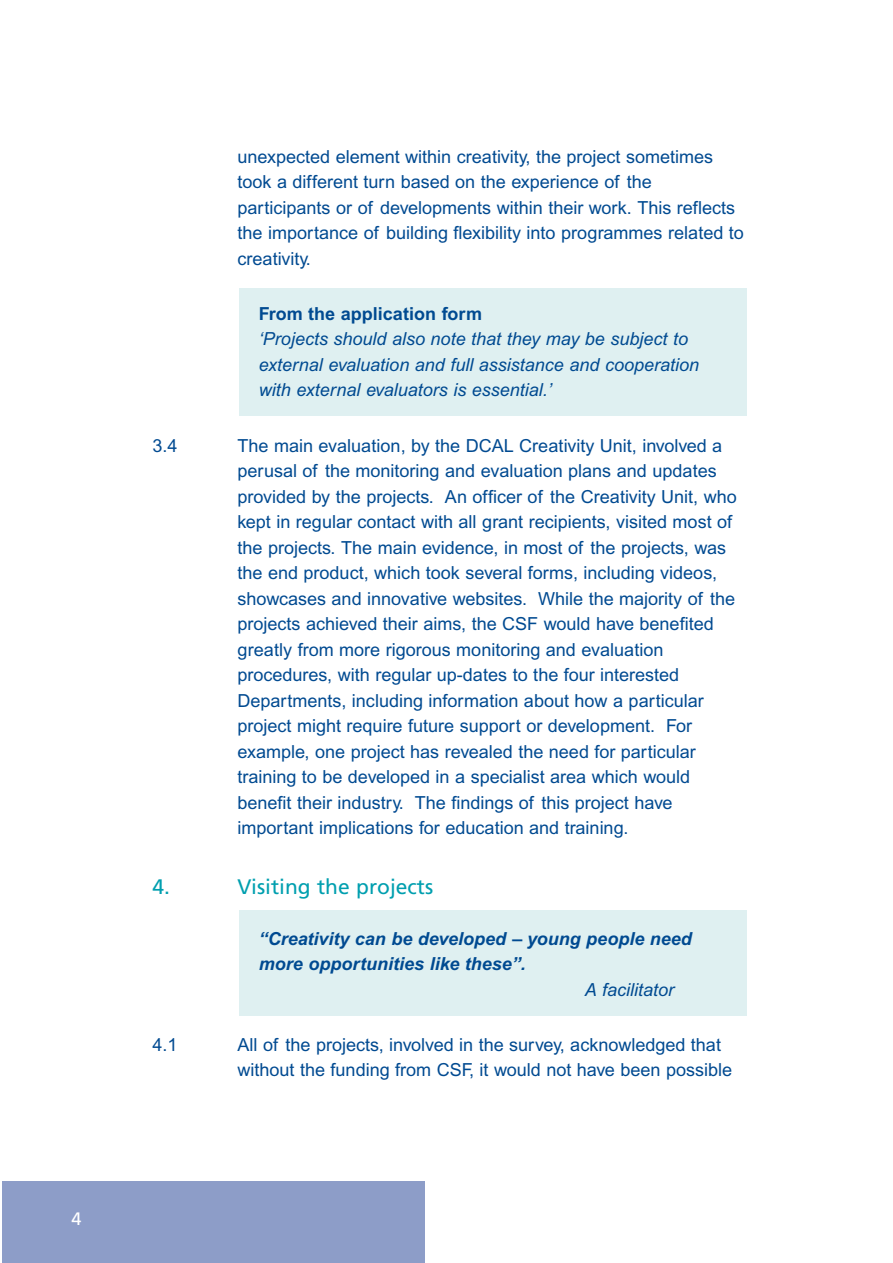
<style>
.page{position:relative;width:893px;height:1263px;background:#fff}
.page>*{position:absolute;margin:0;border:0;box-sizing:border-box;transform-origin:0 0}
.t1{font:21px "Frutiger";color:#009faf}
.t2{font:18px/25.5px "Arial";color:#004a91}
.t3{font:italic 18px/25.5px "Arial";color:#004a91}
.t4{font:italic 700 18px/25.5px "Arial";color:#004a91}
.t5{font:700 18px "Arial";color:#004a91}
.t6{font:18px "Frutiger";color:#fff}
</style>
<div class="page">
<div style="left:239px;top:288px;width:507px;height:128px;background:#dff0f1"></div>
<div style="left:239px;top:911px;width:507px;height:105px;background:#dff0f1"></div>
<div style="left:2px;top:1181px;width:422px;height:81px;background:#8d9dc8"></div>
<p class="t6" style="left:71px;top:1212px;width:12px">4</p>
<p class="t2" style="left:237px;top:145px;width:508px">unexpected element within creativity, the project sometimes took a different turn based on the experience of the participants or of developments within their work. This reflects the importance of building flexibility into programmes related to creativity.</p>
<p class="t5" style="left:259px;top:307px;width:225px">From the application form</p>
<p class="t3" style="left:259px;top:328px;width:442px">‘Projects should also note that they may be subject to external evaluation and full assistance and cooperation with external evaluators is essential.’</p>
<p class="t2" style="left:152px;top:435px;width:27px">3.4</p>
<p class="t2" style="left:237px;top:435px;width:500px">The main evaluation, by the DCAL Creativity Unit, involved a perusal of the monitoring and evaluation plans and updates provided by the projects. An officer of the Creativity Unit, who kept in regular contact with all grant recipients, visited most of the projects. The main evidence, in most of the projects, was the end product, which took several forms, including videos, showcases and innovative websites. While the majority of the projects achieved their aims, the CSF would have benefited greatly from more rigorous monitoring and evaluation procedures, with regular up-dates to the four interested Departments, including information about how a particular project might require future support or development. For example, one project has revealed the need for particular training to be developed in a specialist area which would benefit their industry. The findings of this project have important implications for education and training.</p>
<p class="t1" style="left:152px;top:878px;width:19px">4.</p>
<p class="t1" style="left:237px;top:878px;width:197px">Visiting the projects</p>
<p class="t4" style="left:259px;top:928px;width:434px">“Creativity can be developed – young people need more opportunities like these”.</p>
<p class="t3" style="left:584px;top:979px;width:91px">A facilitator</p>
<p class="t2" style="left:152px;top:1034px;width:27px">4.1</p>
<p class="t2" style="left:237px;top:1034px;width:496px">All of the projects, involved in the survey, acknowledged that without the funding from CSF, it would not have been possible</p>
</div>
